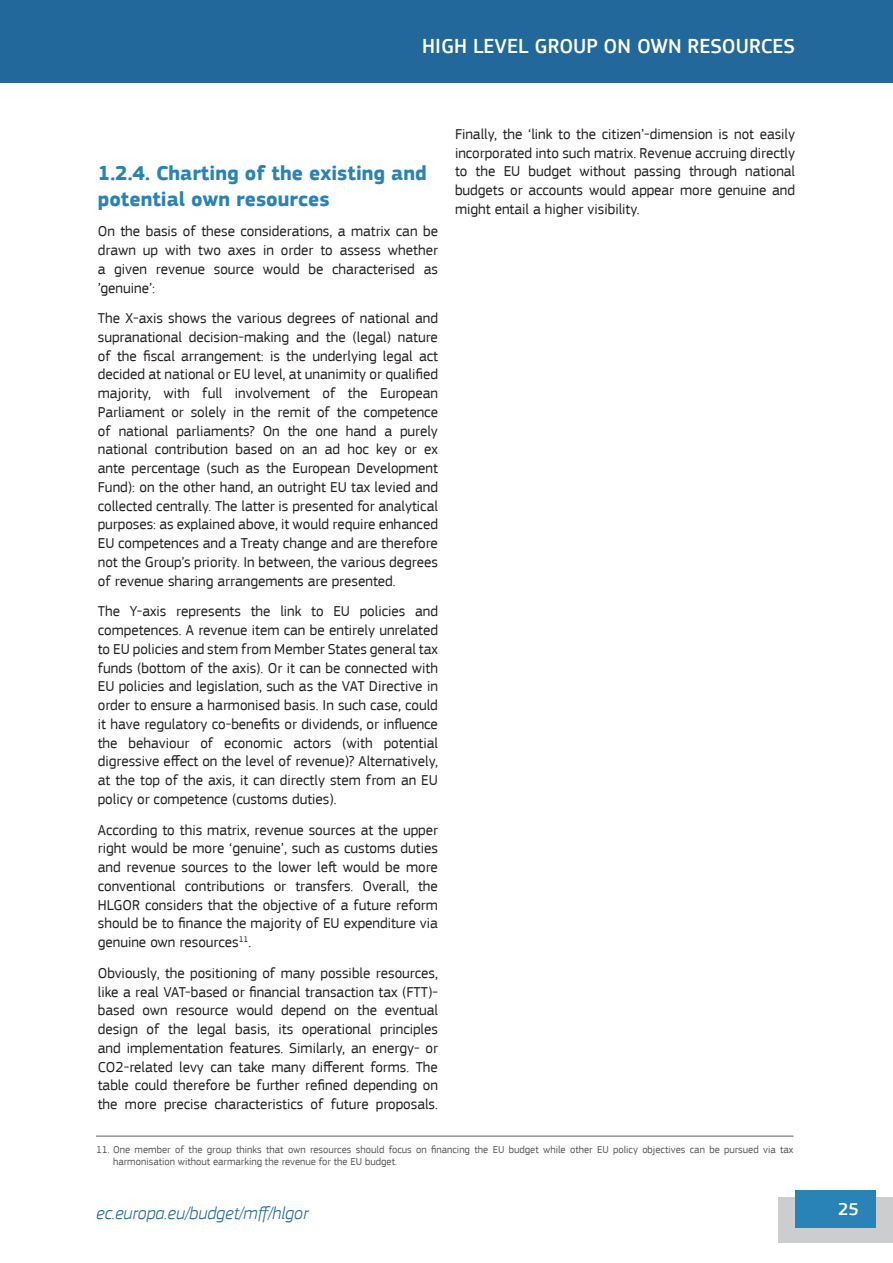
<style>
.page{position:relative;width:893px;height:1263px;background:#fff}
.page>*{position:absolute;margin:0;border:0;box-sizing:border-box;transform-origin:0 0}
.Small_title_columns{font:700 21px/25.2px "EC Square Sans Pro";color:#2a83b7}
.t1{font:500 21px "EC Square Sans Pro";color:#fff}
.t2{font:italic 300 18px "EC Square Sans Pro";color:#23689a}
.t3{font:500 18px "EC Square Sans Pro";color:#fff}
.Paragraph{font:15px/18.8px "EC Square Sans Pro";color:#231f20;text-align:justify}
.footnote{font:10.5px/12.6px "EC Square Sans Pro";color:#57585a}
</style>
<div class="page">
<div style="left:778px;top:1197px;width:115px;height:46px;background:#cccdcf"></div>
<div style="left:795px;top:1191px;width:81px;height:37px;background:#2a83b7"></div>
<div style="left:0;top:0;width:893px;height:83px;background:#23689a"></div>
<hr style="left:96px;top:1135px;width:697px;height:2px;background:#939598">
<h1 class="t1" style="left:422px;top:34px;width:374px">HIGH LEVEL GROUP ON OWN RESOURCES</h1>
<p class="Small_title_columns" style="left:98px;top:162px;width:330px">1.2.4. Charting of the existing and potential own resources</p>
<p class="Paragraph" style="left:98px;top:222px;width:342px">On the basis of these considerations, a matrix can be drawn up with two axes in order to assess whether a given revenue source would be characterised as ’genuine’:</p>
<p class="Paragraph" style="left:98px;top:309px;width:342px">The X-axis shows the various degrees of national and supranational decision-making and the (legal) nature of the fiscal arrangement: is the underlying legal act decided at national or EU level, at unanimity or qualified majority, with full involvement of the European Parliament or solely in the remit of the competence of national parliaments? On the one hand a purely national contribution based on an ad hoc key or ex ante percentage (such as the European Development Fund): on the other hand, an outright EU tax levied and collected centrally. The latter is presented for analytical purposes: as explained above, it would require enhanced EU competences and a Treaty change and are therefore not the Group’s priority. In between, the various degrees of revenue sharing arrangements are presented.</p>
<p class="Paragraph" style="left:98px;top:602px;width:342px">The Y-axis represents the link to EU policies and competences. A revenue item can be entirely unrelated to EU policies and stem from Member States general tax funds (bottom of the axis). Or it can be connected with EU policies and legislation, such as the VAT Directive in order to ensure a harmonised basis. In such case, could it have regulatory co-benefits or dividends, or influence the behaviour of economic actors (with potential digressive effect on the level of revenue)? Alternatively, at the top of the axis, it can directly stem from an EU policy or competence (customs duties).</p>
<p class="Paragraph" style="left:98px;top:820px;width:342px">According to this matrix, revenue sources at the upper right would be more ‘genuine’, such as customs duties and revenue sources to the lower left would be more conventional contributions or transfers. Overall, the HLGOR considers that the objective of a future reform should be to finance the majority of EU expenditure via genuine own resources<sup>11</sup>.</p>
<p class="Paragraph" style="left:98px;top:963px;width:342px">Obviously, the positioning of many possible resources, like a real VAT-based or financial transaction tax (FTT)- based own resource would depend on the eventual design of the legal basis, its operational principles and implementation features. Similarly, an energy- or CO2-related levy can take many different forms. The table could therefore be further refined depending on the more precise characteristics of future proposals.</p>
<p class="Paragraph" style="left:455px;top:125px;width:342px">Finally, the ‘link to the citizen’-dimension is not easily incorporated into such matrix. Revenue accruing directly to the EU budget without passing through national budgets or accounts would appear more genuine and might entail a higher visibility.</p>
<p class="footnote" style="left:113px;top:1143px;width:682px;text-indent:-17px">11. One member of the group thinks that own resources should focus on financing the EU budget while other EU policy objectives can be pursued via tax harmonisation without earmarking the revenue for the EU budget.</p>
<p class="t2" style="left:96px;top:1202px;width:214px">ec.europa.eu/budget/mff/hlgor</p>
<p class="t3" style="left:838px;top:1198px;width:22px">25</p>
</div>
